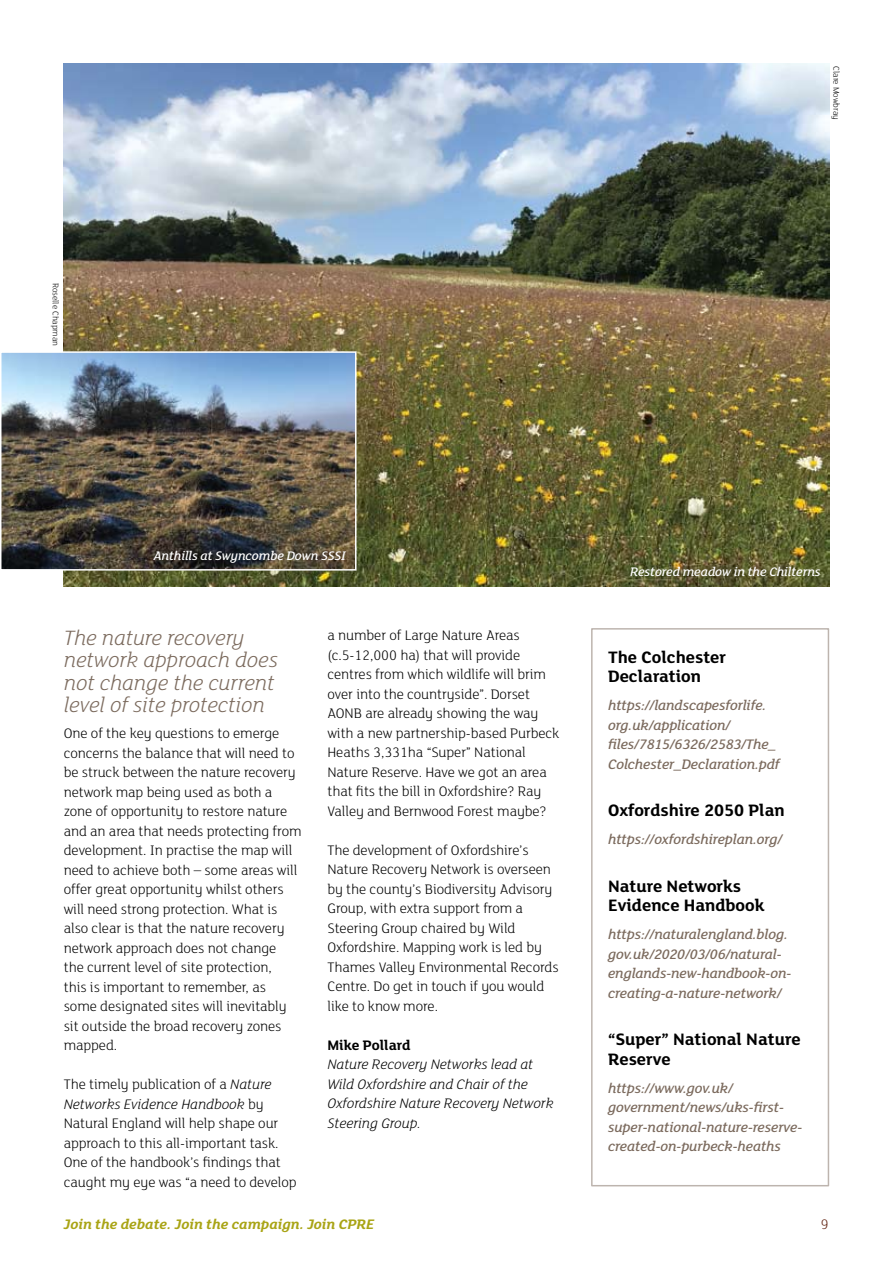
<style>
.page{position:relative;width:893px;height:1263px;background:#fff}
.page>*{position:absolute;margin:0;border:0;box-sizing:border-box;transform-origin:0 0}
.t1{font:italic 300 22.5px/22.5px "FS Lola";letter-spacing:-.005em;color:#7b6a5d}
.t2{font:700 18px/19.5px "FS Lola";color:#000}
.t3{font:300 15px/19.5px "FS Lola";letter-spacing:-.005em;color:#000}
.t4{font:italic 500 15px/19.5px "FS Lola";letter-spacing:-.005em;color:#7b6a5d}
.t5{font:italic 300 15px/19.5px "FS Lola";letter-spacing:-.005em;color:#000}
.t6{font:italic 700 15px "FS Lola";color:#a9a415}
.t7{font:700 15px "FS Lola";letter-spacing:-.005em;color:#000}
.t8{font:300 15px "FS Lola";color:#61210f}
.t9{font:italic 500 13.5px "FS Lola";letter-spacing:-.005em;color:#fff}
.t10{font:300 9px "FS Lola";letter-spacing:-.005em;color:#000}
.s1{font-style:italic}
</style>
<div class="page">
<img style="left:64px;top:64px;width:765px;height:523px">
<img style="left:3px;top:354px;width:350px;height:214px">
<div style="left:0;top:351px;width:356px;height:220px;border:2px solid #fff"></div>
<p class="t10" style="left:62px;top:283px;width:65px;rotate:90deg">Roselle Chapman</p>
<p class="t10" style="left:842px;top:66px;width:55px;rotate:90deg">Clare Mowbray</p>
<p class="t9" style="left:154px;top:547px;width:193px">Anthills at Swyncombe Down SSSI</p>
<h1 class="t1" style="left:64px;top:625px;width:216px">The nature recovery network approach does not change the current level of site protection</h1>
<p class="t3" style="left:64px;top:723px;width:239px">One of the key questions to emerge concerns the balance that will need to be struck between the nature recovery network map being used as both a zone of opportunity to restore nature and an area that needs protecting from development. In practise the map will need to achieve both – some areas will offer great opportunity whilst others will need strong protection. What is also clear is that the nature recovery network approach does not change<br>the current level of site protection,<br>this is important to remember, as some designated sites will inevitably sit outside the broad recovery zones mapped.</p>
<p class="t3" style="left:64px;top:1074px;width:234px">The timely publication of a <span class="s1">Nature Networks Evidence Handbook</span> by Natural England will help shape our approach to this all-important task.<br>One of the handbook’s findings that caught my eye was “a need to develop</p>
<p class="t3" style="left:327px;top:625px;width:233px">a number of Large Nature Areas (c.5-12,000 ha) that will provide centres from which wildlife will brim over into the countryside”. Dorset AONB are already showing the way with a new partnership-based Purbeck Heaths 3,331ha “Super” National Nature Reserve. Have we got an area that fits the bill in Oxfordshire? Ray Valley and Bernwood Forest maybe?</p>
<p class="t3" style="left:327px;top:839px;width:233px">The development of Oxfordshire’s Nature Recovery Network is overseen by the county’s Biodiversity Advisory Group, with extra support from a Steering Group chaired by Wild Oxfordshire. Mapping work is led by Thames Valley Environmental Records Centre. Do get in touch if you would like to know more.</p>
<p class="t7" style="left:327px;top:1034px;width:85px">Mike Pollard</p>
<p class="t5" style="left:327px;top:1054px;width:228px">Nature Recovery Networks lead at<br>Wild Oxfordshire and Chair of the<br>Oxfordshire Nature Recovery Network<br>Steering Group.</p>
<p class="t9" style="left:630px;top:562px;width:192px">Restored meadow in the Chilterns</p>
<p class="t2" style="left:608px;top:646px;width:120px">The Colchester<br>Declaration</p>
<p class="t4" style="left:608px;top:695px;width:173px">https://landscapesforlife. org.uk/application/ files/7815/6326/2583/The_<br>Colchester_Declaration.pdf</p>
<p class="t2" style="left:608px;top:800px;width:178px">Oxfordshire 2050 Plan</p>
<p class="t4" style="left:608px;top:829px;width:176px">https://oxfordshireplan.org/</p>
<p class="t2" style="left:608px;top:875px;width:158px">Nature Networks<br>Evidence Handbook</p>
<p class="t4" style="left:608px;top:924px;width:185px">https://naturalengland.blog. gov.uk/2020/03/06/natural&shy;englands-new-handbook-on&shy;creating-a-nature-network/</p>
<p class="t2" style="left:608px;top:1029px;width:194px">“Super” National Nature<br>Reserve</p>
<p class="t4" style="left:608px;top:1078px;width:196px">https://www.gov.uk/ government/news/uks-first&shy;super-national-nature-reserve&shy;created-on-purbeck-heaths</p>
<p class="t6" style="left:64px;top:1214px;width:312px">Join the debate. Join the campaign. Join CPRE</p>
<p class="t8" style="left:821px;top:1214px;width:9px">9</p>
</div>
